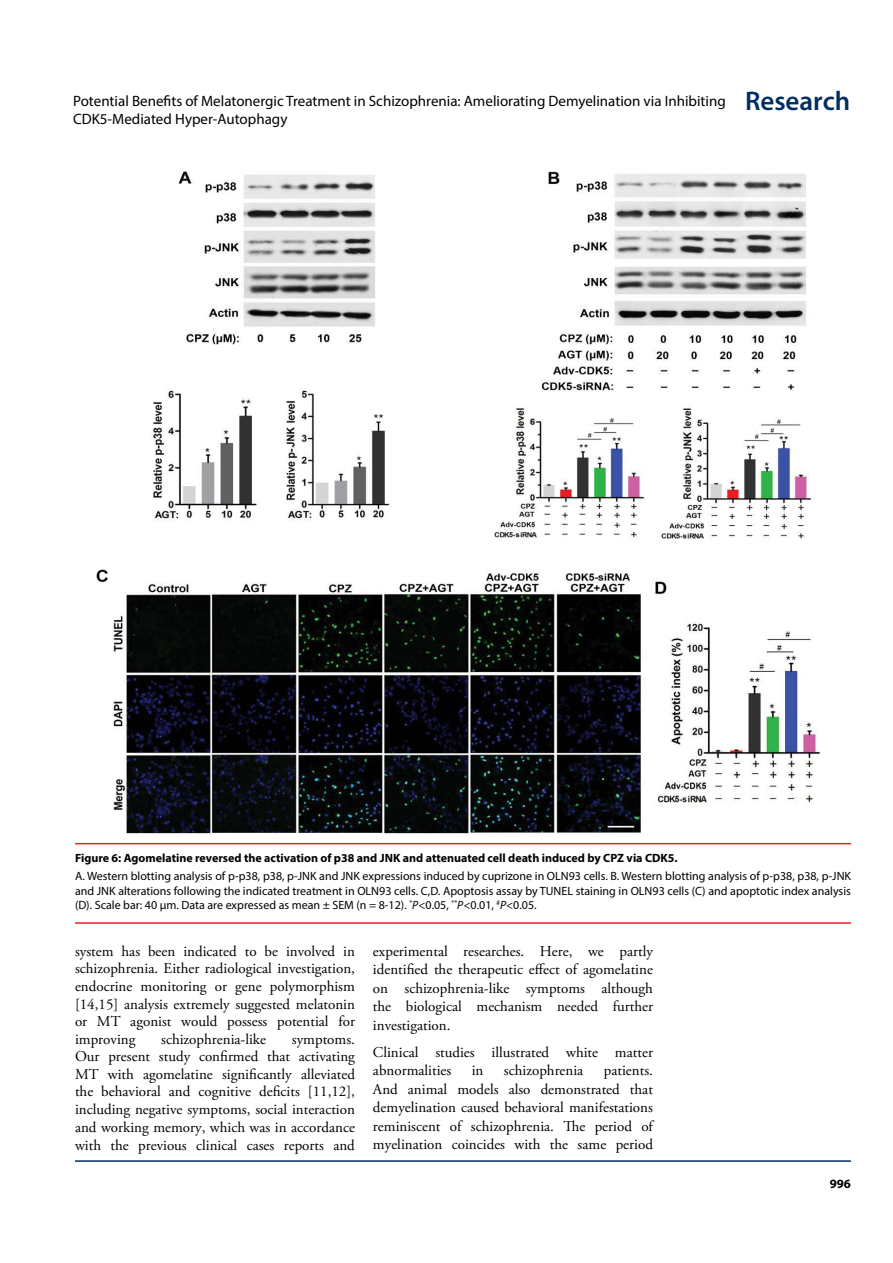
<style>
.page{position:relative;width:893px;height:1263px;background:#fff}
.page>*{position:absolute;margin:0;border:0;box-sizing:border-box;transform-origin:0 0}
.t1{font:15px/18.5px "Adobe Garamond Pro";color:#000;text-align:justify}
.t2{font:15px/18px "Myriad Pro";color:#000}
.t3{font:700 12.75px "Myriad Pro";color:#000}
.t4{font:12px/14.4px "Myriad Pro";color:#000;text-align:justify}
.t5{font:700 12px "Myriad Pro";color:#000}
.s1{font-weight:600;font-size:27px;color:#002d62}
.s2{font-style:italic}
</style>
<div class="page">
<hr style="left:75px;top:1160px;width:776px;height:2px;background:#002d62">
<hr style="left:75px;top:843px;width:776px;height:1px;background:#ed2124">
<hr style="left:75px;top:922px;width:776px;height:2px;background:#ed2124">
<img style="left:96px;top:171px;width:725px;height:663px">
<p class="t2" style="left:73px;top:91px;width:779px">Potential Benefits of Melatonergic Treatment in Schizophrenia: Ameliorating Demyelination via Inhibiting <span class="s1">Research<br></span>CDK5-Mediated Hyper-Autophagy</p>
<p class="t5" style="left:75px;top:850px;width:604px">Figure 6: Agomelatine reversed the activation of p38 and JNK and attenuated cell death induced by CPZ via CDK5.</p>
<p class="t4" style="left:75px;top:869px;width:777px">A. Western blotting analysis of p-p38, p38, p-JNK and JNK expressions induced by cuprizone in OLN93 cells. B. Western blotting analysis of p-p38, p38, p-JNK and JNK alterations following the indicated treatment in OLN93 cells. C,D. Apoptosis assay by TUNEL staining in OLN93 cells (C) and apoptotic index analysis (D). Scale bar: 40 μm. Data are expressed as mean ± SEM (n = 8-12). <sup>*</sup><span class="s2">P</span>&lt;0.05, <sup>**</sup><span class="s2">P&lt;</span>0.01, <sup>#</sup><span class="s2">P&lt;</span>0.05.</p>
<p class="t1" style="left:75px;top:943px;width:281px;line-height:17.5px">system has been indicated to be involved in schizophrenia. Either radiological investigation, endocrine monitoring or gene polymorphism [14,15] analysis extremely suggested melatonin or MT agonist would possess potential for improving</p>
<p class="t1" style="left:161px;top:1030px;width:106px">schizophrenia-like</p>
<p class="t1" style="left:75px;top:1030px;width:281px;line-height:17.7px;text-indent:217px">symptoms.<br>Our present study confirmed that activating MT with agomelatine significantly alleviated the behavioral and cognitive deficits [11,12], including negative symptoms, social interaction and working memory, which was in accordance with the previous clinical cases reports and</p>
<p class="t1" style="left:373px;top:942px;width:281px">experimental researches. Here, we partly identified the therapeutic effect of agomelatine on schizophrenia-like symptoms although the biological mechanism needed further investigation.</p>
<p class="t1" style="left:373px;top:1043px;width:281px">Clinical studies illustrated white matter abnormalities</p>
<p class="t1" style="left:472px;top:1062px;width:13px">in</p>
<p class="t1" style="left:504px;top:1062px;width:81px">schizophrenia</p>
<p class="t1" style="left:373px;top:1062px;width:281px;text-indent:231px">patients.<br>And animal models also demonstrated that demyelination caused behavioral manifestations reminiscent of schizophrenia. The period of myelination coincides with the same period</p>
<p class="t3" style="left:830px;top:1176px;width:23px">996</p>
</div>
